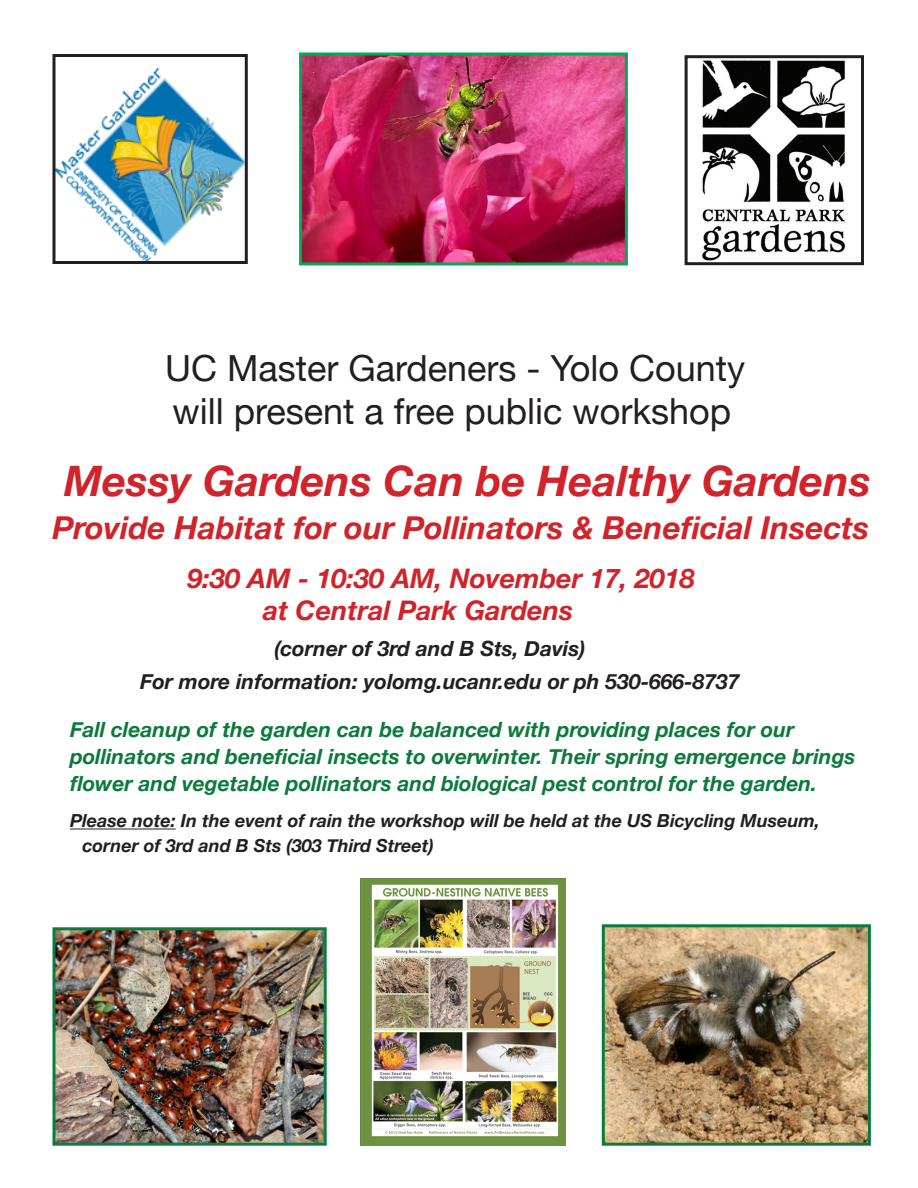
<style>
.page{position:relative;width:918px;height:1188px;background:#fff}
.page>*{position:absolute;margin:0;border:0;box-sizing:border-box;transform-origin:0 0}
.t1{font:italic 700 42px "Helvetica Neue";color:#d1232a}
.t2{font:36px "Helvetica Neue";color:#231f20}
.t3{font:italic 700 31.5px "Helvetica Neue";color:#d1232a}
.t4{font:italic 700 27px "Helvetica Neue";color:#d1232a}
.t5{font:italic 700 21px "Helvetica Neue";color:#0c793d}
.t6{font:italic 700 21px "Helvetica Neue";color:#231f20}
.t7{font:italic 700 18px "Helvetica Neue";color:#231f20}
</style>
<div class="page">
<img style="left:56px;top:69px;width:188px;height:191px">
<div style="left:52px;top:54px;width:196px;height:210px;border:3px solid #231f20"></div>
<img style="left:702px;top:60px;width:143px;height:201px">
<div style="left:685px;top:55px;width:179px;height:210px;border:3px solid #231f20"></div>
<hr style="left:70px;top:829px;width:106px;height:1px;background:#231f20">
<img style="left:303px;top:56px;width:321px;height:206px">
<div style="left:299px;top:52px;width:329px;height:214px;border:3px solid #00ab55"></div>
<img style="left:56px;top:931px;width:267px;height:211px">
<div style="left:52px;top:927px;width:275px;height:219px;border:3px solid #0a7e3e"></div>
<img style="left:361px;top:878px;width:204px;height:268px">
<img style="left:606px;top:928px;width:261px;height:214px">
<div style="left:602px;top:924px;width:269px;height:222px;border:3px solid #0a7b3d"></div>
<p class="t2" style="left:165px;top:342px;width:582px">UC Master Gardeners - Yolo County</p>
<p class="t2" style="left:173px;top:385px;width:560px">will present a free public workshop</p>
<p class="t1" style="left:64px;top:448px;width:808px">Messy Gardens Can be Healthy Gardens</p>
<p class="t3" style="left:52px;top:503px;width:818px">Provide Habitat for our Pollinators &amp; Beneficial Insects</p>
<p class="t4" style="left:188px;top:557px;width:509px">9:30 AM - 10:30 AM, November 17, 2018</p>
<p class="t4" style="left:263px;top:589px;width:312px">at Central Park Gardens</p>
<p class="t6" style="left:274px;top:632px;width:313px">(corner of 3rd and B Sts, Davis)</p>
<p class="t6" style="left:140px;top:665px;width:601px">For more information: yolomg.ucanr.edu or ph 530-666-8737</p>
<p class="t5" style="left:70px;top:713px;width:726px">Fall cleanup of the garden can be balanced with providing places for our</p>
<p class="t5" style="left:70px;top:740px;width:787px">pollinators and beneficial insects to overwinter. Their spring emergence brings</p>
<p class="t5" style="left:70px;top:767px;width:749px">flower and vegetable pollinators and biological pest control for the garden.</p>
<p class="t7" style="left:70px;top:807px;width:751px">Please note: In the event of rain the workshop will be held at the US Bicycling Museum,</p>
<p class="t7" style="left:83px;top:832px;width:353px">corner of 3rd and B Sts (303 Third Street)</p>
</div>
